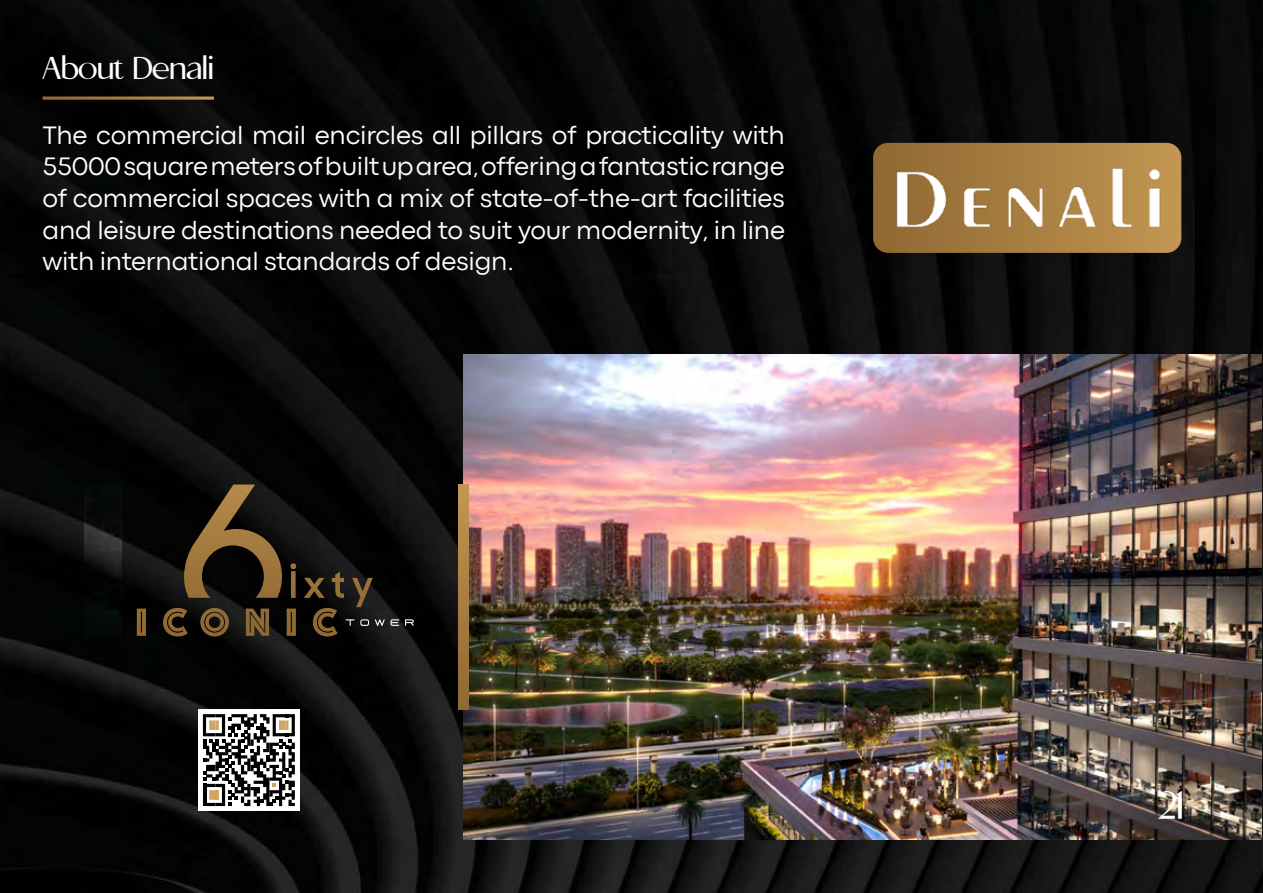
<style>
.page{position:relative;width:1263px;height:893px;background:#fff}
.page>*{position:absolute;margin:0;border:0;box-sizing:border-box;transform-origin:0 0}
.t1{font:39px "APOLLO";color:#fff}
.t2{font:31.65px "APOLLO";color:#fff}
.t3{font:26.4px/31.7px "Codec Pro News";letter-spacing:-.01em;color:#fff;text-align:justify}
</style>
<div class="page">
<img style="left:0;top:0;width:1263px;height:893px">
<img style="left:463px;top:354px;width:798px;height:486px">
<svg style="left:873px;top:143px;width:308px;height:110px"></svg>
<svg style="left:458px;top:484px;width:11px;height:225px"></svg>
<svg style="left:84px;top:484px;width:37px;height:152px;fill:#060a08"></svg>
<svg style="left:137px;top:609px;width:9px;height:27px"></svg>
<svg style="left:163px;top:608px;width:25px;height:28px"></svg>
<svg style="left:200px;top:608px;width:29px;height:28px"></svg>
<svg style="left:246px;top:609px;width:23px;height:27px"></svg>
<svg style="left:287px;top:609px;width:9px;height:27px"></svg>
<svg style="left:313px;top:608px;width:25px;height:28px"></svg>
<svg style="left:405px;top:619px;width:9px;height:7px"></svg>
<svg style="left:375px;top:619px;width:24px;height:7px"></svg>
<svg style="left:346px;top:619px;width:23px;height:7px"></svg>
<svg style="left:184px;top:484px;width:98px;height:114px"></svg>
<svg style="left:290px;top:563px;width:6px;height:35px"></svg>
<svg style="left:304px;top:578px;width:21px;height:20px"></svg>
<svg style="left:332px;top:572px;width:12px;height:26px"></svg>
<svg style="left:352px;top:578px;width:21px;height:29px"></svg>
<hr style="left:43px;top:97px;width:171px;height:3px;background:#fff">
<img style="left:892px;top:167px;width:270px;height:62px">
<div style="left:198px;top:709px;width:101px;height:102px;background:#fff"></div>
<svg style="left:203px;top:714px;width:92px;height:92px"></svg>
<p class="t2" style="left:43px;top:48px;width:173px">About Denali</p>
<p class="t3" style="left:43px;top:119px;width:744px">The commercial mail encircles all pillars of practicality with 55000 square meters of built up area, offering a fantastic range of commercial spaces with a mix of state-of-the-art facilities and leisure destinations needed to suit your modernity, in line with international standards of design.</p>
<h1 class="t1" style="left:1158px;top:780px;width:27px">21</h1>
</div>
